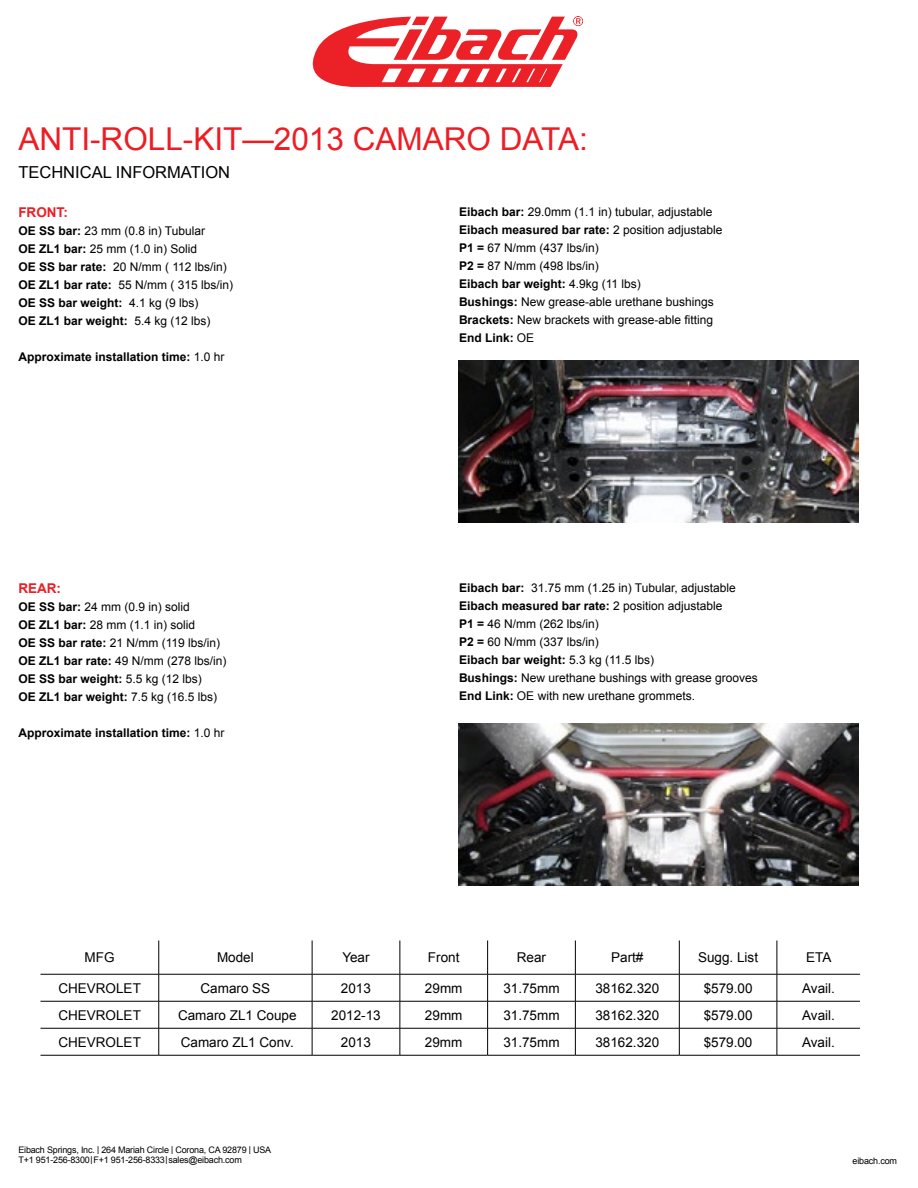
<style>
.page{position:relative;width:918px;height:1188px;background:#fff}
.page>*{position:absolute;margin:0;border:0;box-sizing:border-box;transform-origin:0 0}
.t1{font:31.5px "Arial";color:#ed1d24}
.t2{font:16.5px "Arial";color:#000}
.t3{font:13.5px "Arial";color:#000}
.t4{font:700 13.5px "Arial";color:#ed1d24}
.t5{font:12px/18px "Arial";color:#000}
.t6{font:700 12px "Arial";color:#000}
.t7{font:9px/10.5px "Arial";letter-spacing:-.02em;color:#000}
.s1{font-weight:700}
.s2{font-weight:400}
.s3{font-size:10.95px}
</style>
<div class="page">
<svg style="left:313px;top:16px;width:270px;height:71px"></svg>
<hr style="left:159px;top:974px;width:153px;height:1px;background:#000">
<hr style="left:159px;top:1001px;width:153px;height:1px;background:#000">
<hr style="left:159px;top:1028px;width:153px;height:1px;background:#000">
<svg style="left:312px;top:975px;width:1px;height:80px"></svg>
<hr style="left:159px;top:1055px;width:153px;height:1px;background:#000">
<hr style="left:159px;top:940px;width:1px;height:34px;background:#000">
<hr style="left:400px;top:974px;width:88px;height:1px;background:#000">
<hr style="left:400px;top:1001px;width:88px;height:1px;background:#000">
<hr style="left:400px;top:1028px;width:88px;height:1px;background:#000">
<svg style="left:400px;top:974px;width:1px;height:81px"></svg>
<svg style="left:487px;top:974px;width:1px;height:81px"></svg>
<hr style="left:400px;top:1055px;width:88px;height:1px;background:#000">
<svg style="left:575px;top:975px;width:1px;height:80px"></svg>
<svg style="left:679px;top:975px;width:1px;height:80px"></svg>
<hr style="left:777px;top:974px;width:83px;height:1px;background:#000">
<hr style="left:777px;top:1001px;width:83px;height:1px;background:#000">
<hr style="left:777px;top:1028px;width:83px;height:1px;background:#000">
<svg style="left:777px;top:974px;width:1px;height:81px"></svg>
<hr style="left:777px;top:1055px;width:83px;height:1px;background:#000">
<hr style="left:487px;top:940px;width:1px;height:34px;background:#000">
<hr style="left:488px;top:974px;width:87px;height:1px;background:#000">
<hr style="left:488px;top:1001px;width:87px;height:1px;background:#000">
<hr style="left:488px;top:1028px;width:87px;height:1px;background:#000">
<hr style="left:488px;top:1055px;width:87px;height:1px;background:#000">
<hr style="left:312px;top:940px;width:1px;height:34px;background:#000">
<hr style="left:400px;top:940px;width:1px;height:34px;background:#000">
<hr style="left:312px;top:974px;width:88px;height:1px;background:#000">
<hr style="left:312px;top:1001px;width:88px;height:1px;background:#000">
<hr style="left:312px;top:1028px;width:88px;height:1px;background:#000">
<hr style="left:312px;top:1055px;width:88px;height:1px;background:#000">
<hr style="left:40px;top:974px;width:119px;height:1px;background:#000">
<hr style="left:40px;top:1001px;width:119px;height:1px;background:#000">
<hr style="left:40px;top:1028px;width:119px;height:1px;background:#000">
<svg style="left:159px;top:974px;width:1px;height:81px"></svg>
<hr style="left:40px;top:1055px;width:119px;height:1px;background:#000">
<hr style="left:575px;top:940px;width:1px;height:34px;background:#000">
<hr style="left:575px;top:974px;width:104px;height:1px;background:#000">
<hr style="left:575px;top:1001px;width:104px;height:1px;background:#000">
<hr style="left:575px;top:1028px;width:104px;height:1px;background:#000">
<hr style="left:575px;top:1055px;width:104px;height:1px;background:#000">
<hr style="left:679px;top:940px;width:1px;height:34px;background:#000">
<hr style="left:777px;top:940px;width:1px;height:34px;background:#000">
<hr style="left:679px;top:974px;width:98px;height:1px;background:#000">
<hr style="left:679px;top:1001px;width:98px;height:1px;background:#000">
<hr style="left:679px;top:1028px;width:98px;height:1px;background:#000">
<hr style="left:679px;top:1055px;width:98px;height:1px;background:#000">
<img style="left:458px;top:361px;width:401px;height:162px">
<img style="left:458px;top:723px;width:401px;height:162px">
<h1 class="t1" style="left:18px;top:118px;width:571px">ANTI-ROLL-KIT—2013 CAMARO DATA:</h1>
<h2 class="t2" style="left:18px;top:162px;width:213px">TECHNICAL INFORMATION</h2>
<p class="t4" style="left:18px;top:203px;width:51px">FRONT:</p>
<p class="t5" style="left:18px;top:222px;width:216px"><span class="s1">OE SS bar:</span> 23 mm (0.8 in) Tubular<br><span class="s1">OE ZL1 bar:</span> 25 mm (1.0 in) Solid<br><span class="s1">OE SS bar rate:</span> 20 N/mm ( 112 lbs/in)<br><span class="s1">OE ZL1 bar rate:</span> 55 N/mm ( 315 lbs/in)<br><span class="s1">OE SS bar weight:</span> 4.1 kg (9 lbs)<br><span class="s1">OE ZL1 bar weight:</span> 5.4 kg (12 lbs)</p>
<p class="t6" style="left:18px;top:349px;width:208px">Approximate installation time: <span class="s2">1.0 hr</span></p>
<p class="t4" style="left:18px;top:579px;width:44px">REAR:</p>
<p class="t5" style="left:18px;top:598px;width:210px"><span class="s1">OE SS bar:</span> 24 mm (0.9 in) solid<br><span class="s1">OE ZL1 bar:</span> 28 mm (1.1 in) solid<br><span class="s1">OE SS bar rate:</span> 21 N/mm (119 lbs/in)<br><span class="s1">OE ZL1 bar rate:</span> 49 N/mm (278 lbs/in)<br><span class="s1">OE SS bar weight:</span> 5.5 kg (12 lbs)<br><span class="s1">OE ZL1 bar weight:</span> 7.5 kg (16.5 lbs)</p>
<p class="t6" style="left:18px;top:725px;width:208px">Approximate installation time: <span class="s2">1.0 hr</span></p>
<p class="t5" style="left:459px;top:203px;width:265px"><span class="s1">Eibach bar:</span> 29.0mm (1.1 in) tubular, adjustable <span class="s1">Eibach measured bar rate:</span> 2 position adjustable <span class="s1">P1 =</span> 67 N/mm (437 lbs/in)<br><span class="s1">P2 =</span> 87 N/mm (498 lbs/in)<br><span class="s1">Eibach bar weight:</span> 4.9kg (11 lbs)<br><span class="s1">Bushings:</span> New grease-able urethane bushings <span class="s1">Brackets:</span> New brackets with grease-able fitting <span class="s1">End Link:</span> OE</p>
<p class="t5" style="left:459px;top:579px;width:300px"><span class="s1">Eibach bar:</span> 31.75 mm (1.25 in) Tubular, adjustable <span class="s1">Eibach measured bar rate:</span> 2 position adjustable<br><span class="s1">P1 =</span> 46 N/mm (262 lbs/in)<br><span class="s1">P2 =</span> 60 N/mm (337 lbs/in)<br><span class="s1">Eibach bar weight:</span> 5.3 kg (11.5 lbs)<br><span class="s1">Bushings:</span> New urethane bushings with grease grooves <span class="s1">End Link:</span> OE with new urethane grommets.</p>
<p class="t3" style="left:85px;top:949px;width:31px">MFG</p>
<p class="t3" style="left:217px;top:949px;width:38px">Model</p>
<p class="t3" style="left:342px;top:949px;width:29px">Year</p>
<p class="t3" style="left:428px;top:949px;width:33px">Front</p>
<p class="t3" style="left:517px;top:949px;width:31px">Rear</p>
<p class="t3" style="left:611px;top:949px;width:34px">Part#</p>
<p class="t3" style="left:698px;top:949px;width:62px">Sugg. List</p>
<p class="t3" style="left:806px;top:949px;width:27px">ETA</p>
<p class="t3" style="left:58px;top:979px;width:48px">Chevrolet</p>
<p class="t3" style="left:201px;top:979px;width:71px">Camaro SS</p>
<p class="t3" style="left:341px;top:979px;width:32px">2013</p>
<p class="t3" style="left:425px;top:979px;width:39px">29mm</p>
<p class="t3" style="left:503px;top:979px;width:58px">31.75mm</p>
<p class="t3" style="left:595px;top:979px;width:65px">38162.320</p>
<p class="t3" style="left:704px;top:979px;width:50px">$579.00</p>
<p class="t3" style="left:802px;top:979px;width:34px">Avail.</p>
<p class="t3" style="left:58px;top:1006px;width:48px">Chevrolet</p>
<p class="t3" style="left:178px;top:1006px;width:120px">Camaro ZL1 Coupe</p>
<p class="t3" style="left:331px;top:1006px;width:51px">2012-13</p>
<p class="t3" style="left:425px;top:1006px;width:39px">29mm</p>
<p class="t3" style="left:503px;top:1006px;width:58px">31.75mm</p>
<p class="t3" style="left:595px;top:1006px;width:65px">38162.320</p>
<p class="t3" style="left:704px;top:1006px;width:50px">$579.00</p>
<p class="t3" style="left:802px;top:1006px;width:34px">Avail.</p>
<p class="t3" style="left:58px;top:1033px;width:48px">Chevrolet</p>
<p class="t3" style="left:181px;top:1033px;width:115px">Camaro ZL1 Conv.</p>
<p class="t3" style="left:341px;top:1033px;width:32px">2013</p>
<p class="t3" style="left:425px;top:1033px;width:39px">29mm</p>
<p class="t3" style="left:503px;top:1033px;width:58px">31.75mm</p>
<p class="t3" style="left:595px;top:1033px;width:65px">38162.320</p>
<p class="t3" style="left:704px;top:1033px;width:50px">$579.00</p>
<p class="t3" style="left:802px;top:1033px;width:34px">Avail.</p>
<p class="t7" style="left:18px;top:1145px;width:254px">Eibach Springs, Inc. <span class="s3">I</span> 264 Mariah Circle <span class="s3">I</span> Corona, CA 92879 <span class="s3">I</span> USA<br>T+1 951-256-8300 <span class="s3">I</span>F+1 951-256-8333 <span class="s3">I</span> sales@eibach.com</p>
<p class="t7" style="left:853px;top:1156px;width:46px">eibach.com</p>
</div>
